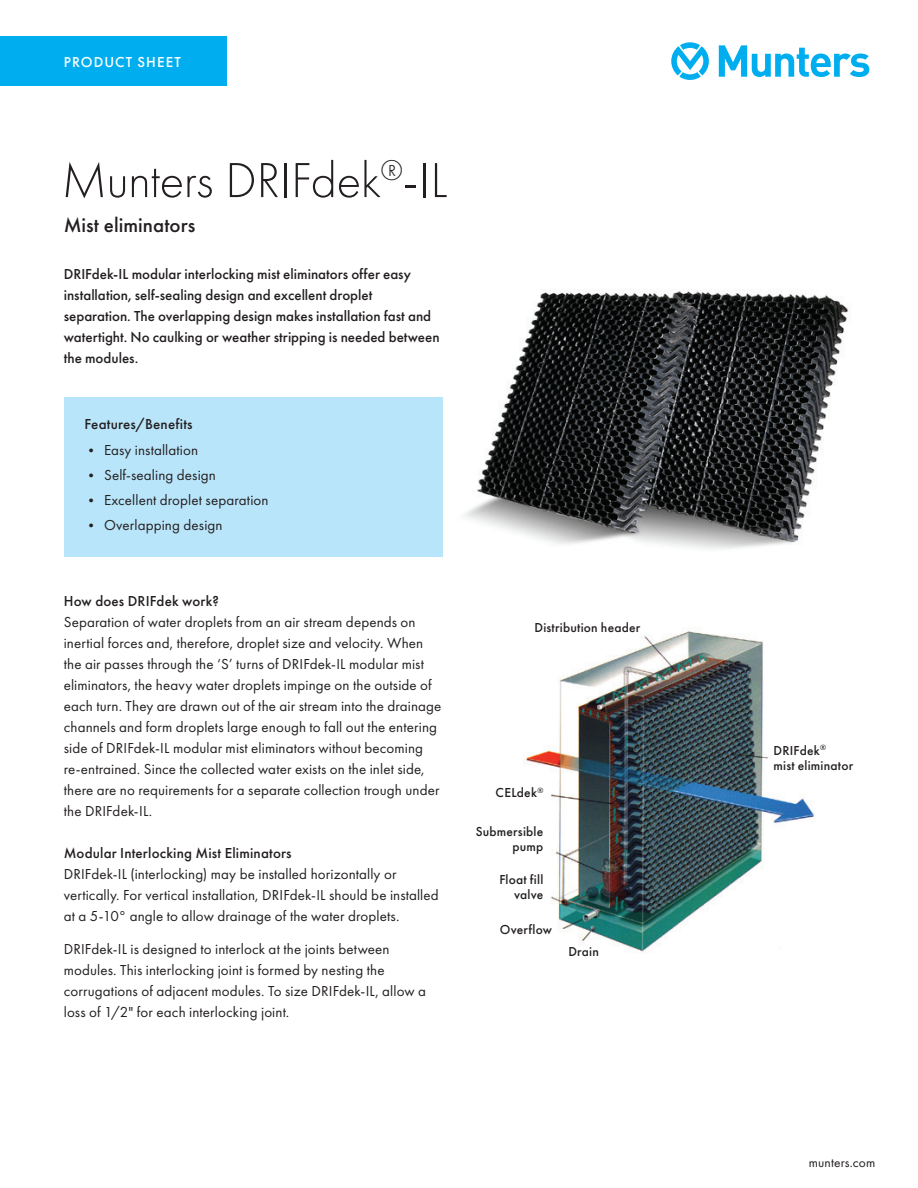
<style>
.page{position:relative;width:918px;height:1188px;background:#fff}
.page>*{position:absolute;margin:0;border:0;box-sizing:border-box;transform-origin:0 0}
.t1{font:300 51px "Futura PT";letter-spacing:-.01em;color:#231f20}
.t2{font:500 21px "Futura PT";color:#231f20}
.t3{font:15px/21px "Futura PT";letter-spacing:.01em;color:#231f20}
.t4{font:500 15px/21px "Futura PT";color:#231f20}
.t5{font:500 15px "Futura PT";letter-spacing:.07em;color:#fff}
.t6{font:500 13.5px/14.5px "Futura PT";letter-spacing:.015em;color:#231f20;text-align:right}
.t7{font:13.5px "Futura PT";letter-spacing:.01em;color:#231f20}
.s1{font-size:13.5px}
</style>
<div class="page">
<div style="left:0;top:36px;width:226px;height:49px;background:#00aeef"></div>
<svg style="left:719px;top:45px;width:150px;height:32px"></svg>
<svg style="left:671px;top:42px;width:38px;height:38px"></svg>
<img style="left:464px;top:291px;width:385px;height:258px">
<div style="left:64px;top:397px;width:378px;height:160px;background:#b9e5fa"></div>
<img style="left:526px;top:631px;width:288px;height:321px">
<p class="t5" style="left:64px;top:53px;width:119px">PRODUCT SHEET</p>
<h1 class="t1" style="left:61px;top:151px;width:387px">Munters DRIFdek<sup>®</sup>-IL</h1>
<h2 class="t2" style="left:64px;top:212px;width:133px">Mist eliminators</h2>
<p class="t4" style="left:64px;top:264px;width:377px">DRIFdek-IL modular interlocking mist eliminators offer easy installation, self-sealing design and excellent droplet separation. The overlapping design makes installation fast and watertight. No caulking or weather stripping is needed between the modules.</p>
<p class="t4" style="left:85px;top:414px;width:110px">Features/Benefits</p>
<p class="t3" style="left:85px;top:440px;width:115px"><span class="s1">•</span> Easy installation</p>
<p class="t3" style="left:85px;top:465px;width:133px"><span class="s1">•</span> Self-sealing design</p>
<p class="t3" style="left:85px;top:490px;width:186px"><span class="s1">•</span> Excellent droplet separation</p>
<p class="t3" style="left:85px;top:514px;width:140px"><span class="s1">•</span> Overlapping design</p>
<p class="t4" style="left:64px;top:591px;width:157px">How does DRIFdek work?</p>
<p class="t3" style="left:64px;top:611px;width:379px">Separation of water droplets from an air stream depends on inertial forces and, therefore, droplet size and velocity. When the air passes through the ‘S’ turns of DRIFdek-IL modular mist eliminators, the heavy water droplets impinge on the outside of each turn. They are drawn out of the air stream into the drainage channels and form droplets large enough to fall out the entering side of DRIFdek-IL modular mist eliminators without becoming re-entrained. Since the collected water exists on the inlet side, there are no requirements for a separate collection trough under the DRIFdek-IL.</p>
<p class="t4" style="left:64px;top:843px;width:229px">Modular Interlocking Mist Eliminators</p>
<p class="t3" style="left:64px;top:863px;width:377px">DRIFdek-IL (interlocking) may be installed horizontally or vertically. For vertical installation, DRIFdek-IL should be installed at a 5-10° angle to allow drainage of the water droplets.</p>
<p class="t3" style="left:64px;top:938px;width:364px">DRIFdek-IL is designed to interlock at the joints between modules. This interlocking joint is formed by nesting the corrugations of adjacent modules. To size DRIFdek-IL, allow a loss of 1/2" for each interlocking joint.</p>
<p class="t6" style="left:534px;top:620px;width:107px">Distribution header</p>
<p class="t6" style="left:496px;top:786px;width:49px">CELdek<sup>®</sup></p>
<p class="t6" style="left:476px;top:825px;width:69px">Submersible pump</p>
<p class="t6" style="left:499px;top:873px;width:45px">Float fill valve</p>
<p class="t6" style="left:500px;top:922px;width:54px">Overflow</p>
<p class="t6" style="left:568px;top:944px;width:32px">Drain</p>
<p class="t6" style="left:774px;top:743px;width:81px;text-align:left">DRIFdek<sup>®<br></sup>mist eliminator</p>
<p class="t7" style="left:809px;top:1154px;width:68px">munters.com</p>
</div>
